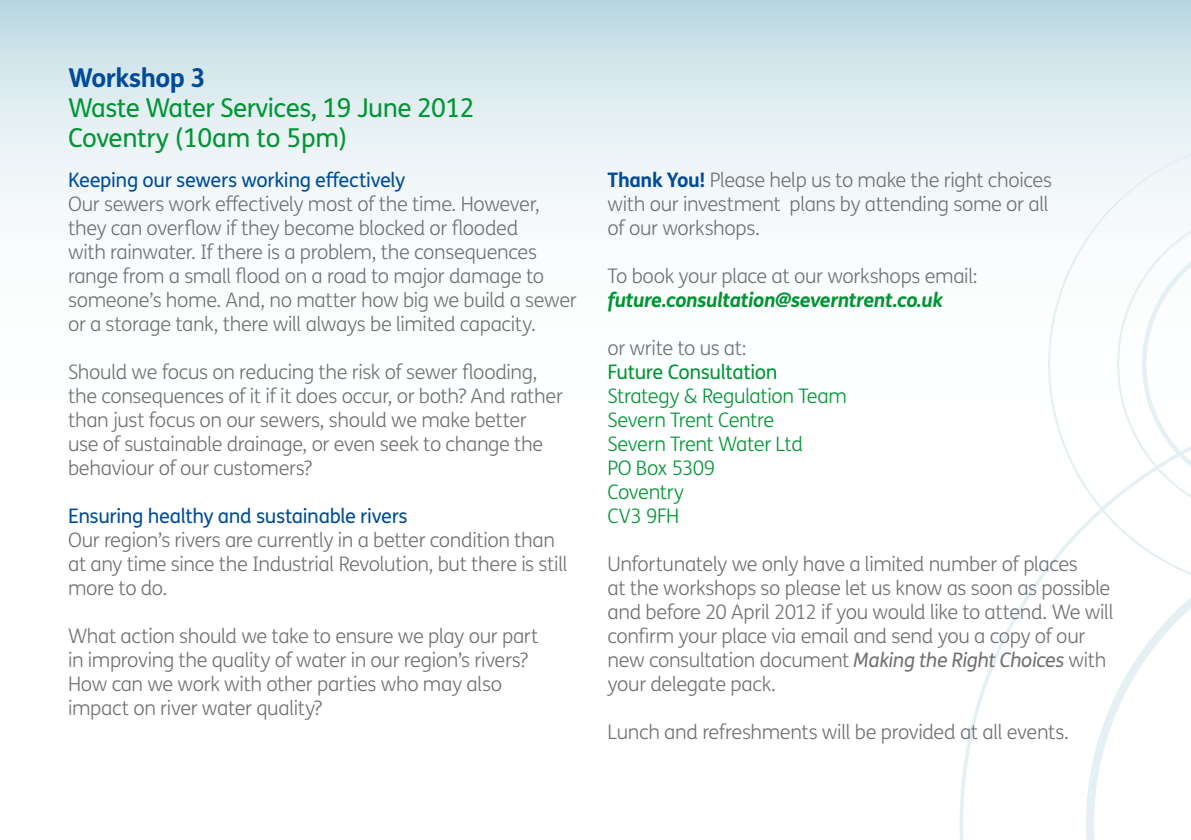
<style>
.page{position:relative;width:1191px;height:840px;background:#fff}
.page>*{position:absolute;margin:0;border:0;box-sizing:border-box;transform-origin:0 0}
.t1{font:26px/30px "FS Me Pro";letter-spacing:-.02em;color:#009534}
.t2{font:700 26px "FS Me Pro";letter-spacing:-.02em;color:#004c99}
.t3{font:300 20px/24px "FS Me Pro";letter-spacing:-.02em;color:#707173}
.t4{font:300 20px/24px "FS Me Pro";letter-spacing:-.02em;color:#009534}
.t5{font:20px "FS Me Pro";letter-spacing:-.02em;color:#004c99}
.t6{font:italic 700 20px "FS Me Pro";letter-spacing:-.02em;color:#009534}
.t7{font:20px "FS Me Pro";letter-spacing:-.02em;color:#009534}
.s1{font-weight:700;color:#004c99}
.s2{font-weight:400;font-style:italic}
</style>
<div class="page">
<svg style="left:0;top:0;width:1191px;height:206px"></svg>
<svg style="left:1048px;top:137px;width:143px;height:262px"></svg>
<svg style="left:1086px;top:206px;width:105px;height:193px"></svg>
<svg style="left:960px;top:399px;width:231px;height:440px"></svg>
<h1 class="t2" style="left:68px;top:57px;width:139px">Workshop 3</h1>
<h1 class="t1" style="left:68px;top:92px;width:408px">Waste Water Services, 19 June 2012<br>Coventry (10am to 5pm)</h1>
<p class="t5" style="left:68px;top:166px;width:339px">Keeping our sewers working effectively</p>
<p class="t3" style="left:68px;top:191px;width:510px">Our sewers work effectively most of the time. However, they can overflow if they become blocked or flooded<br>with rainwater. If there is a problem, the consequences range from a small flood on a road to major damage to someone’s home. And, no matter how big we build a sewer or a storage tank, there will always be limited capacity.</p>
<p class="t3" style="left:68px;top:359px;width:496px">Should we focus on reducing the risk of sewer flooding, the consequences of it if it does occur, or both? And rather than just focus on our sewers, should we make better<br>use of sustainable drainage, or even seek to change the behaviour of our customers?</p>
<p class="t5" style="left:68px;top:502px;width:341px">Ensuring healthy and sustainable rivers</p>
<p class="t3" style="left:68px;top:527px;width:501px">Our region’s rivers are currently in a better condition than at any time since the Industrial Revolution, but there is still more to do.</p>
<p class="t3" style="left:68px;top:623px;width:472px">What action should we take to ensure we play our part in improving the quality of water in our region’s rivers?<br>How can we work with other parties who may also impact on river water quality?</p>
<p class="t3" style="left:607px;top:167px;width:446px"><span class="s1">Thank You!</span> Please help us to make the right choices with our investment plans by attending some or all of our workshops.</p>
<p class="t3" style="left:607px;top:263px;width:372px">To book your place at our workshops email:</p>
<p class="t6" style="left:607px;top:284px;width:337px">future.consultation@severntrent.co.uk</p>
<p class="t3" style="left:607px;top:335px;width:141px">or write to us at:</p>
<p class="t7" style="left:607px;top:358px;width:172px">Future Consultation</p>
<p class="t4" style="left:607px;top:383px;width:241px">Strategy &amp; Regulation Team<br>Severn Trent Centre<br>Severn Trent Water Ltd<br>PO Box 5309<br>Coventry<br>CV3 9FH</p>
<p class="t3" style="left:607px;top:551px;width:507px">Unfortunately we only have a limited number of places<br>at the workshops so please let us know as soon as possible and before 20 April 2012 if you would like to attend. We will confirm your place via email and send you a copy of our new consultation document <span class="s2">Making the Right Choices</span> with your delegate pack.</p>
<p class="t3" style="left:607px;top:719px;width:463px">Lunch and refreshments will be provided at all events.</p>
</div>
